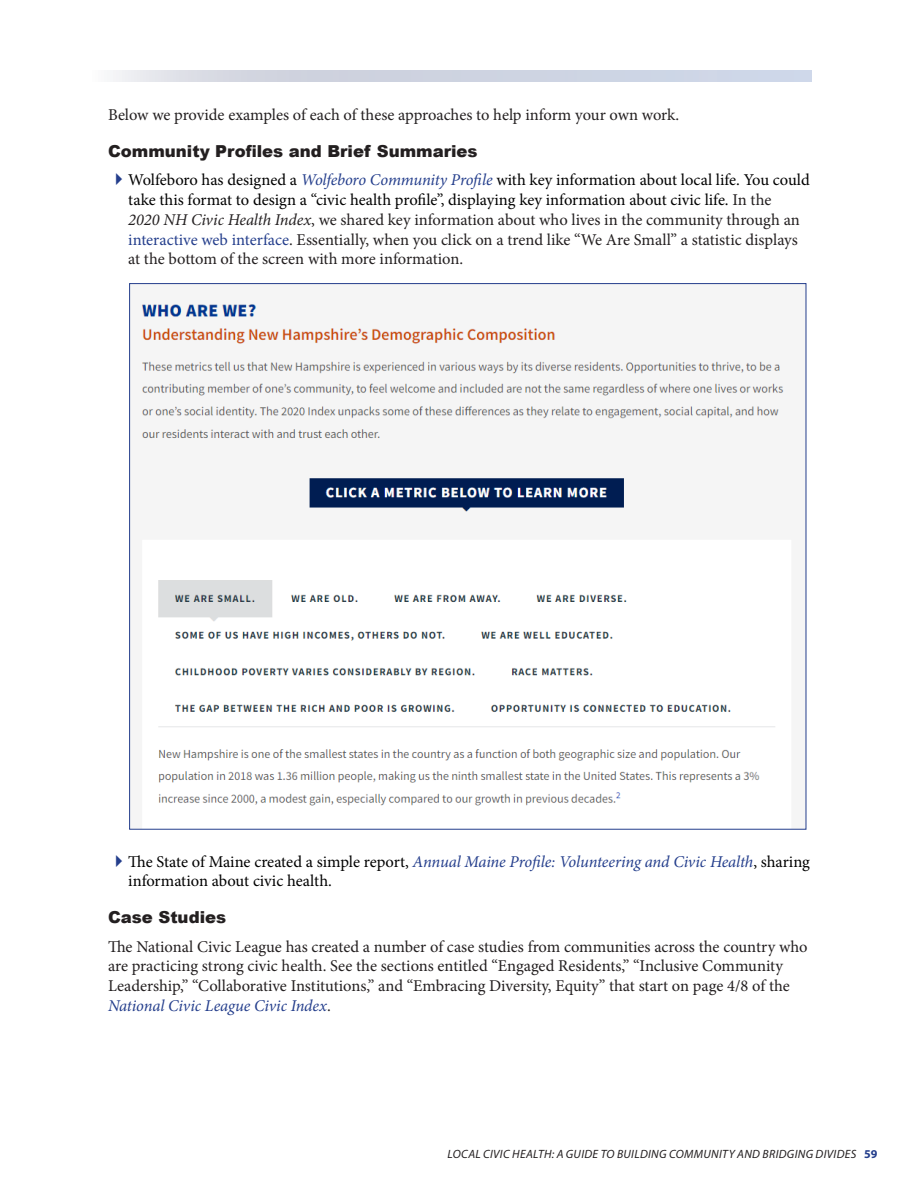
<style>
.page{position:relative;width:918px;height:1188px;background:#fff}
.page>*{position:absolute;margin:0;border:0;box-sizing:border-box;transform-origin:0 0}
.Body{font:16.5px/19.8px "Minion Pro";color:#231f20}
.t1{font:16.5px/19.8px "Minion Pro";color:#000}
.Head_3{font:900 16.5px "Arial";color:#231f20}
.t2{font:italic 12px "Myriad Pro";letter-spacing:.025em;color:#231f20}
.s1{color:#000}
.s2{font-style:italic;color:#243e8c}
.s3{font-style:italic}
.s4{color:#243e8c}
.s5{font-weight:700;font-style:normal;color:#243e8c}
</style>
<div class="page">
<svg style="left:113px;top:71px;width:699px;height:11px;background:#d1d6e3"></svg>
<img style="left:141px;top:303px;width:643px;height:503px">
<p class="Body" style="left:108px;top:105px;width:573px">Below we provide examples of each of these approaches to help inform your own work.</p>
<p class="Head_3" style="left:108px;top:139px;width:371px">Community Profiles and Brief Summaries</p>
<p class="Body" style="left:128px;top:170px;width:683px"><span class="s1">Wolfeboro has designed a</span> <span class="s2">Wolfeboro Community Profile</span> <span class="s1">with key information about local life. You could take this format to design a “civic health profile”, displaying key information about civic life.</span> In the<br><span class="s3">2020 NH Civic Health Index</span>, we shared key information about who lives in the community through an <span class="s4">interactive web interface</span>. Essentially, when you click on a trend like “We Are Small” a statistic displays at the bottom of the screen with more information.</p>
<p class="t1" style="left:128px;top:851px;width:683px">The State of Maine created a simple report, <span class="s2">Annual Maine Profile: Volunteering and Civic Health</span>, sharing information about civic health.</p>
<p class="Head_3" style="left:108px;top:905px;width:120px">Case Studies</p>
<p class="Body" style="left:108px;top:936px;width:701px">The National Civic League has created a number of case studies from communities across the country who are practicing strong civic health. See the sections entitled “Engaged Residents,” “Inclusive Community Leadership,” “Collaborative Institutions,” and “Embracing Diversity, Equity” that start on page 4/8 of the <span class="s2">National Civic League Civic Index</span>.</p>
<p class="t2" style="left:448px;top:1147px;width:431px">LOCAL CIVIC HEALTH: A GUIDE TO BUILDING COMMUNITY AND BRIDGING DIVIDES <span class="s5">59</span></p>
</div>
